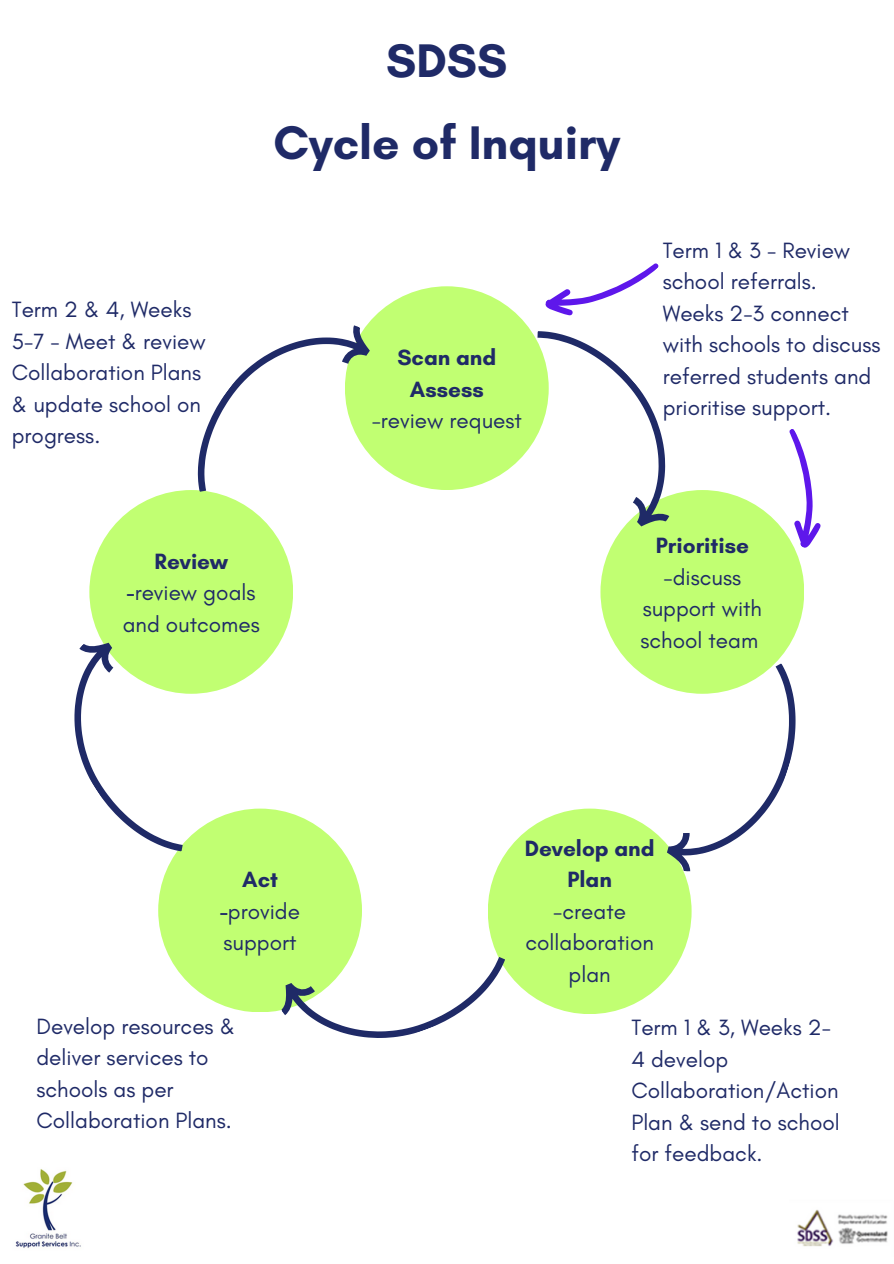
<style>
.page{position:relative;width:894px;height:1264px;background:#fff}
.page>*{position:absolute;margin:0;border:0;box-sizing:border-box;transform-origin:0 0}
.t1{font:700 48px "Glacial Indifference";color:#1f2a67}
.t2{font:22.5px/31.5px "Glacial Indifference";color:#1f2a67}
.t3{font:700 22.5px/31.5px "Glacial Indifference";color:#1f2a67;text-align:center}
.s1{font-weight:700}
</style>
<div class="page">
<img style="left:15px;top:1169px;width:66px;height:79px">
<img style="left:797px;top:1209px;width:91px;height:38px">
<div style="left:345px;top:286px;width:203px;height:204px;background:#c1ff72;border-radius:50%"></div>
<div style="left:600px;top:490px;width:204px;height:203px;background:#c1ff72;border-radius:50%"></div>
<div style="left:487px;top:808px;width:204px;height:206px;background:#c1ff72;border-radius:50%"></div>
<div style="left:158px;top:808px;width:204px;height:204px;background:#c1ff72;border-radius:50%"></div>
<div style="left:89px;top:490px;width:204px;height:203px;background:#c1ff72;border-radius:50%"></div>
<svg style="left:498px;top:306px;width:217px;height:230px"></svg>
<svg style="left:662px;top:647px;width:134px;height:244px"></svg>
<svg style="left:273px;top:910px;width:245px;height:128px"></svg>
<svg style="left:74px;top:631px;width:151px;height:240px"></svg>
<svg style="left:169px;top:314px;width:208px;height:209px"></svg>
<svg style="left:541px;top:263px;width:118px;height:83px"></svg>
<svg style="left:744px;top:429px;width:77px;height:123px"></svg>
<p class="t1" style="left:386px;top:32px;width:123px">SDSS</p>
<p class="t2" style="left:12px;top:293px;width:195px">Term 2 &amp; 4, Weeks<br>5-7 - Meet &amp; review<br>Collaboration Plans &amp; update school on progress.</p>
<p class="t1" style="left:273px;top:114px;width:348px">Cycle of Inquiry</p>
<p class="t3" style="left:397px;top:341px;width:100px">Scan and<br>Assess</p>
<p class="t2" style="left:371px;top:404px;width:152px">-review request</p>
<p class="t2" style="left:662px;top:234px;width:189px">Term 1 &amp; 3 - Review school referrals.</p>
<p class="t2" style="left:662px;top:297px;width:219px">Weeks 2-3 connect with schools to discuss referred students and prioritise support.</p>
<p class="t3" style="left:155px;top:545px;width:75px">Review</p>
<p class="t2" style="left:123px;top:576px;width:138px"><span class="s1">-</span>review goals and outcomes</p>
<p class="t3" style="left:655px;top:529px;width:95px">Prioritise</p>
<p class="t2" style="left:640px;top:561px;width:123px;text-align:center">-discuss support with school team</p>
<p class="t3" style="left:242px;top:863px;width:37px">Act</p>
<p class="t2" style="left:220px;top:895px;width:81px"><span class="s1">-</span>provide support</p>
<p class="t2" style="left:36px;top:1010px;width:200px">Develop resources &amp; deliver services to schools as per<br>Collaboration Plans.</p>
<p class="t3" style="left:524px;top:832px;width:131px">Develop and<br>Plan</p>
<p class="t2" style="left:525px;top:895px;width:130px;text-align:center">-create collaboration plan</p>
<p class="t2" style="left:631px;top:1011px;width:210px">Term 1 &amp; 3, Weeks 2-<br>4 develop<br>Collaboration/Action<br>Plan &amp; send to school for feedback.</p>
</div>
